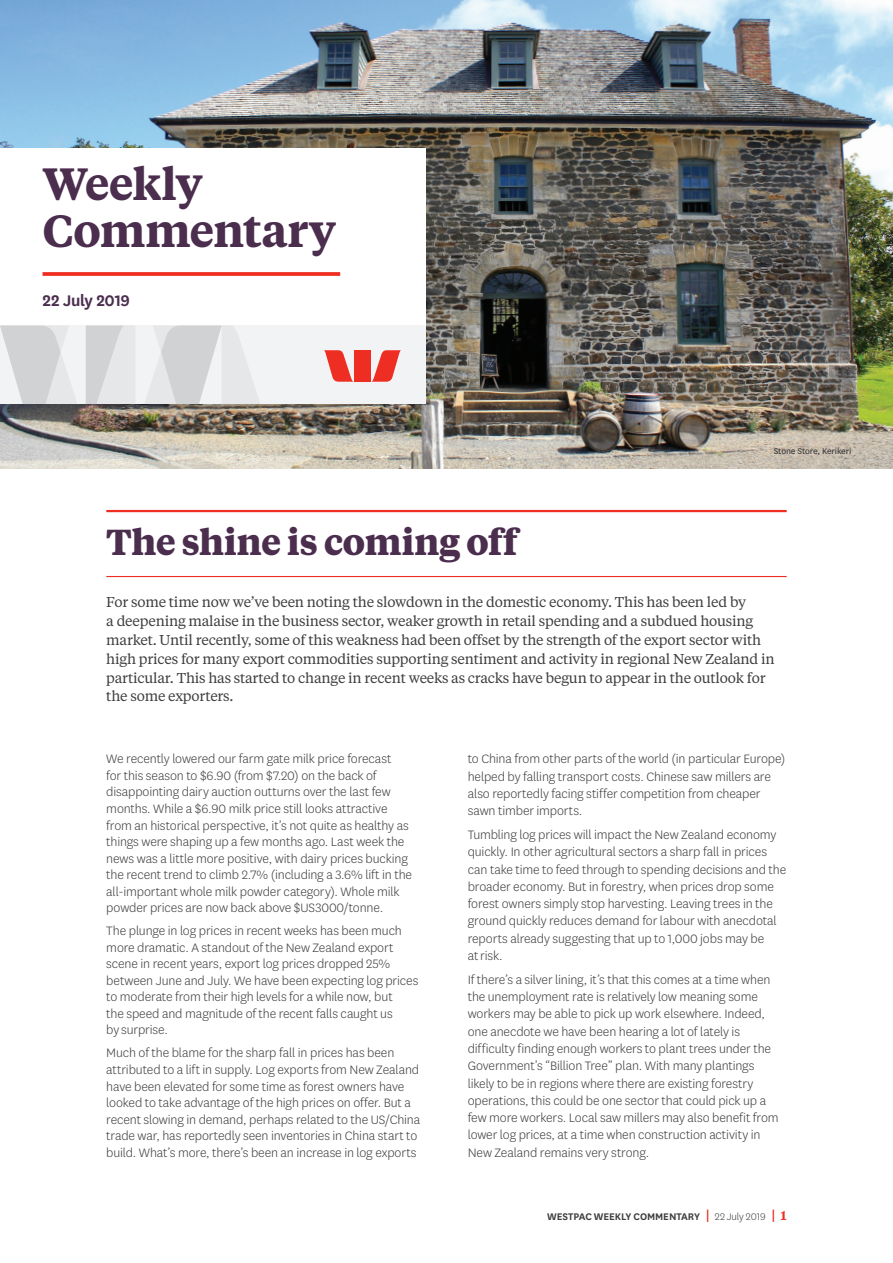
<style>
.page{position:relative;width:893px;height:1263px;background:#fff}
.page>*{position:absolute;margin:0;border:0;box-sizing:border-box;transform-origin:0 0}
.t1{font:600 45px/46.5px "Tiempos Text";letter-spacing:-.025em;color:#4b2d4e}
.t2{font:700 36px "Tiempos Text";letter-spacing:-.015em;color:#4b2d4e}
.t3{font:600 18px "National LF";letter-spacing:-.02em;color:#4b2d4e}
.t4{font:300 14.25px/16.5px "National LF";letter-spacing:-.01em;color:#3e3e3f}
.t5{font:14.25px/18.8px "Tiempos Text";letter-spacing:-.015em;color:#3e3e3f}
.t6{font:600 11.25px "National LF";letter-spacing:-.005em;color:#3e3e3f}
.t7{font:9.75px "National LF";letter-spacing:-.015em;color:#3e3e3f}
.s1{font-family:"Tiempos Text";font-size:13.5px;color:#ee2e22}
.s2{font-weight:300}
.s3{font-family:"Tiempos Text";font-size:12.75px;color:#ee2e22}
</style>
<div class="page">
<img style="left:0;top:0;width:893px;height:468px">
<div style="left:0;top:149px;width:425px;height:255px;background:#fff"></div>
<div style="left:0;top:325px;width:425px;height:79px;background:#f2f3f4"></div>
<svg style="left:0;top:325px;width:260px;height:79px"></svg>
<svg style="left:324px;top:350px;width:29px;height:32px"></svg>
<svg style="left:371px;top:350px;width:30px;height:32px"></svg>
<div style="left:354px;top:350px;width:17px;height:32px;background:#ee2e22"></div>
<svg style="left:43px;top:272px;width:297px;height:4px"></svg>
<hr style="left:106px;top:510px;width:681px;height:2px;background:#ee2e22">
<hr style="left:106px;top:576px;width:681px;height:1px;background:#ee2e22">
<h1 class="t1" style="left:43px;top:159px;width:295px">Weekly<br>Commentary</h1>
<p class="t3" style="left:43px;top:288px;width:89px">22 July 2019</p>
<p class="t7" style="left:774px;top:444px;width:79px">Stone Store, Kerikeri</p>
<h2 class="t2" style="left:106px;top:516px;width:413px">The shine is coming off</h2>
<p class="t5" style="left:106px;top:592px;width:670px">For some time now we’ve been noting the slowdown in the domestic economy. This has been led by<br>a deepening malaise in the business sector, weaker growth in retail spending and a subdued housing market. Until recently, some of this weakness had been offset by the strength of the export sector with high prices for many export commodities supporting sentiment and activity in regional New Zealand in particular. This has started to change in recent weeks as cracks have begun to appear in the outlook for the some exporters.</p>
<p class="t4" style="left:106px;top:750px;width:307px">We recently lowered our farm gate milk price forecast<br>for this season to $6.90 (from $7.20) on the back of disappointing dairy auction outturns over the last few months. While a $6.90 milk price still looks attractive from an historical perspective, it’s not quite as healthy as things were shaping up a few months ago. Last week the news was a little more positive, with dairy prices bucking the recent trend to climb 2.7% (including a 3.6% lift in the all-important whole milk powder category). Whole milk powder prices are now back above $US3000/tonne.</p>
<p class="t4" style="left:106px;top:922px;width:314px">The plunge in log prices in recent weeks has been much more dramatic. A standout of the New Zealand export scene in recent years, export log prices dropped 25% between June and July. We have been expecting log prices to moderate from their high levels for a while now, but<br>the speed and magnitude of the recent falls caught us<br>by surprise.</p>
<p class="t4" style="left:106px;top:1044px;width:315px">Much of the blame for the sharp fall in prices has been attributed to a lift in supply. Log exports from New Zealand have been elevated for some time as forest owners have looked to take advantage of the high prices on offer. But a recent slowing in demand, perhaps related to the US/China trade war, has reportedly seen inventories in China start to build. What’s more, there’s been an increase in log exports</p>
<p class="t4" style="left:468px;top:750px;width:319px;line-height:17.2px">to China from other parts of the world (in particular Europe) helped by falling transport costs. Chinese saw millers are also reportedly facing stiffer competition from cheaper sawn timber imports.</p>
<p class="t4" style="left:468px;top:825px;width:320px;line-height:17.2px">Tumbling log prices will impact the New Zealand economy quickly. In other agricultural sectors a sharp fall in prices can take time to feed through to spending decisions and the broader economy. But in forestry, when prices drop some forest owners simply stop harvesting. Leaving trees in the ground quickly reduces demand for labour with anecdotal reports already suggesting that up to 1,000 jobs may be<br>at risk.</p>
<p class="t4" style="left:468px;top:970px;width:312px;line-height:17.2px">If there’s a silver lining, it’s that this comes at a time when the unemployment rate is relatively low meaning some workers may be able to pick up work elsewhere. Indeed, one anecdote we have been hearing a lot of lately is difficulty finding enough workers to plant trees under the Government’s “Billion Tree” plan. With many plantings likely to be in regions where there are existing forestry operations, this could be one sector that could pick up a few more workers. Local saw millers may also benefit from lower log prices, at a time when construction activity in New Zealand remains very strong.</p>
<p class="t6" style="left:547px;top:1209px;width:241px">WESTPAC WEEKLY COMMENTARY <span class="s1">|</span> <span class="s2">22 July 2019</span> <span class="s1">|</span> <span class="s3">1</span></p>
</div>
